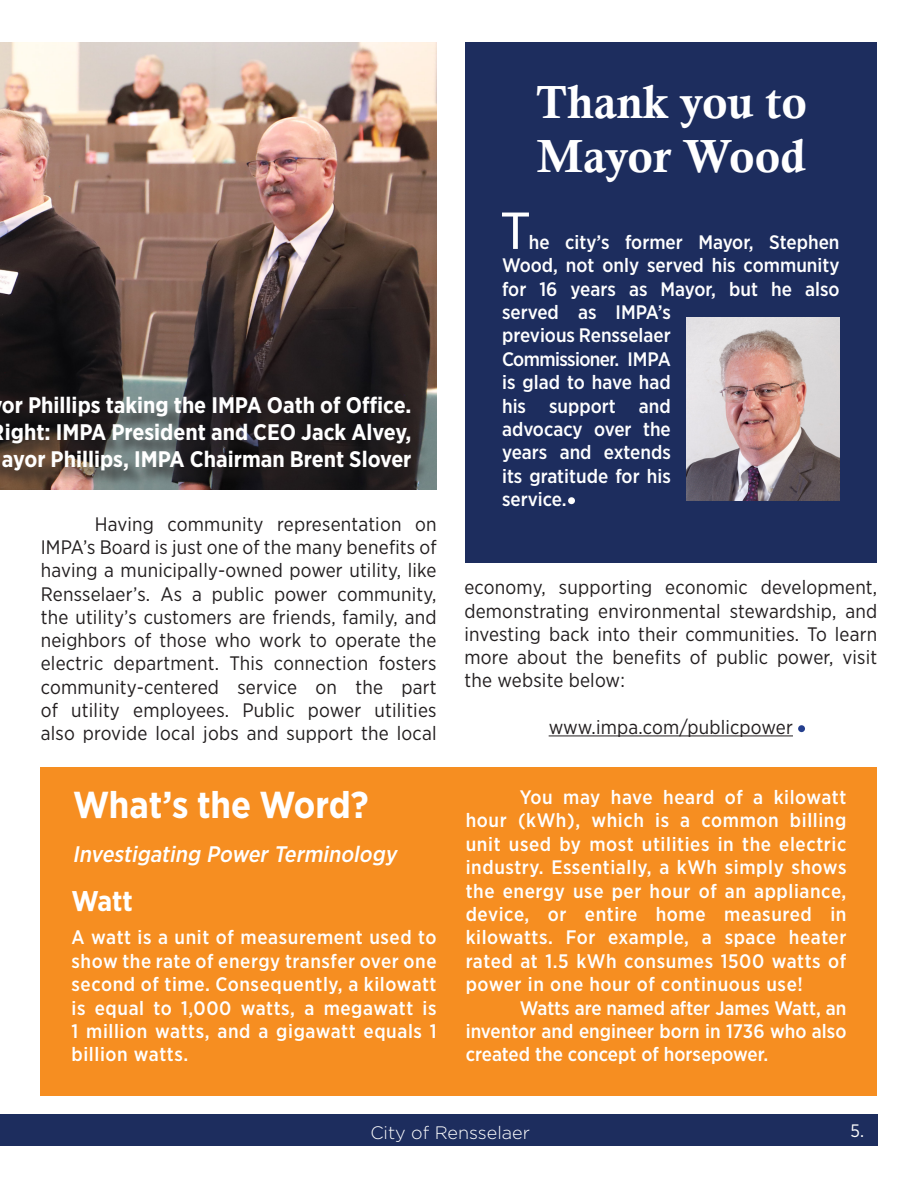
<style>
.page{position:relative;width:918px;height:1188px;background:#fff}
.page>*{position:absolute;margin:0;border:0;box-sizing:border-box;transform-origin:0 0}
.t1{font:54px "Myriad Pro";color:#fff}
.t2{font:46.5px "Calis MT Bol";color:#fff}
.t3{font:700 37.5px "Gotham Narrow";letter-spacing:-.005em;color:#fff}
.t4{font:700 28.5px "Gotham Narrow";color:#fff}
.t5{font:700 22.5px/27px "Gotham Narrow";color:#fff;text-align:justify}
.t6{font:italic 500 22.5px "Gotham Narrow";color:#fff}
.t7{font:500 19.5px/23.4px "Gotham Narrow";color:#fff;text-align:justify}
.t8{font:19.5px/23.2px "Gotham Narrow";letter-spacing:.01em;color:#231f20;text-align:justify}
.t9{font:300 18px "Gotham";color:#fff}
.t10{font:18px "Gotham Narrow";color:#fff}
</style>
<div class="page">
<div style="left:0;top:1114px;width:877px;height:32px;background:#1d2d5e"></div>
<div style="left:798px;top:725px;width:7px;height:7px;background:#253f8e;border-radius:50%"></div>
<div style="left:41px;top:767px;width:836px;height:328px;background:#f68e21"></div>
<hr style="left:549px;top:735px;width:244px;height:1px;background:#231f20">
<img style="left:0;top:42px;width:437px;height:448px">
<div style="left:0;top:399px;width:430px;height:90px;background:#231f20;opacity:.75"></div>
<div style="left:466px;top:42px;width:411px;height:521px;background:#1d2d5e"></div>
<img style="left:686px;top:318px;width:154px;height:183px">
<div style="left:568px;top:497px;width:7px;height:7px;background:#fff;border-radius:50%"></div>
<p class="t5" style="left:2px;top:391px;width:411px">or Phillips taking the IMPA Oath of Office. ight: IMPA President and CEO Jack Alvey, ayor Phillips, IMPA Chairman Brent Slover</p>
<p class="t8" style="left:41px;top:512px;width:397px;text-indent:54px">Having community representation on IMPA’s Board is just one of the many benefits of having a municipally-owned power utility, like Rensselaer’s. As a public power community, the utility’s customers are friends, family, and neighbors of those who work to operate the electric department. This connection fosters community-centered service on the part of utility employees. Public power utilities also provide local jobs and support the local</p>
<p class="t3" style="left:73px;top:781px;width:297px">What’s the Word?</p>
<p class="t6" style="left:72px;top:839px;width:330px">Investigating PowerTerminology</p>
<p class="t4" style="left:72px;top:882px;width:63px">Watt</p>
<p class="t7" style="left:72px;top:926px;width:367px">A watt is a unit of measurement used to show the rate of energy transfer over one second of time. Consequently, a kilowatt is equal to 1,000 watts, a megawatt is 1 million watts, and a gigawatt equals 1 billion watts.</p>
<p class="t2" style="left:536px;top:75px;width:273px">Thank you to</p>
<p class="t2" style="left:537px;top:129px;width:270px">Mayor Wood</p>
<p class="t1" style="left:502px;top:198px;width:28px">T</p>
<p class="t7" style="left:502px;top:230px;width:339px;text-align:left;text-indent:27px">he city’s former Mayor, Stephen<br>Wood, not only served his community for 16 years as Mayor, but he also served as IMPA’s<br>previous Rensselaer<br>Commissioner. IMPA<br>is glad to have had<br>his support and<br>advocacy over the<br>years and extends<br>its gratitude for his<br>service.</p>
<p class="t8" style="left:464px;top:576px;width:414px">economy, supporting economic development, demonstrating environmental stewardship, and investing back into their communities. To learn more about the benefits of public power, visit the website below:</p>
<p class="t8" style="left:549px;top:715px;width:246px">www.impa.com/publicpower</p>
<p class="t7" style="left:466px;top:785px;width:382px;text-indent:54px">You may have heard of a kilowatt hour (kWh), which is a common billing unit used by most utilities in the electric industry. Essentially, a kWh simply shows the energy use per hour of an appliance, device, or entire home measured in kilowatts. For example, a space heater rated at 1.5 kWh consumes 1500 watts of power in one hour of continuous use!</p>
<p class="t7" style="left:466px;top:996px;width:382px;text-indent:54px">Watts are named after James Watt, an inventor and engineer born in 1736 who also created the concept of horsepower.</p>
<p class="t9" style="left:370px;top:1121px;width:161px">City of Rensselaer</p>
<p class="t10" style="left:851px;top:1119px;width:15px">5.</p>
</div>
